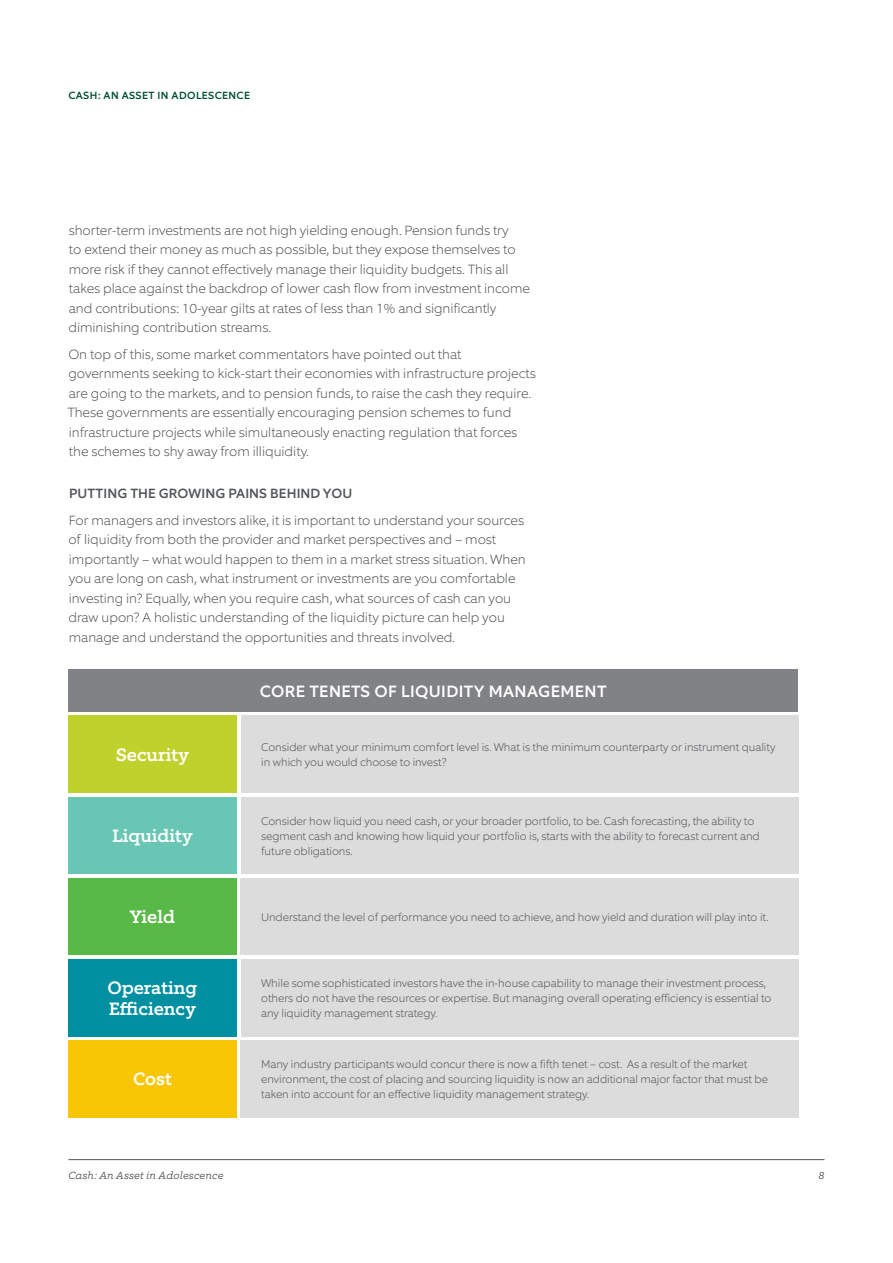
<style>
.page{position:relative;width:893px;height:1263px;background:#fff}
.page>*{position:absolute;margin:0;border:0;box-sizing:border-box;transform-origin:0 0}
.t1{font:500 18px/21px "Equip Slab";color:#fff}
.t2{font:500 16.5px "Equip";letter-spacing:.025em;color:#fff}
.t3{font:200 13.5px/19.5px "Equip";color:#53575a}
.t4{font:500 13.5px "Equip";letter-spacing:.01em;color:#53575a}
.t5{font:200 11.25px/15px "Equip";color:#53575a}
.t6{font:italic 300 10.5px "Equip Slab";letter-spacing:.02em;color:#53575a}
.t7{font:500 10.5px "Equip";letter-spacing:.04em;color:#004e38}
</style>
<div class="page">
<hr style="left:68px;top:1159px;width:756px;height:1px;background:#53575a">
<div style="left:68px;top:959px;width:169px;height:77px;background:#0090a1"></div>
<div style="left:241px;top:959px;width:557px;height:77px;background:#dcdcdd"></div>
<div style="left:68px;top:797px;width:169px;height:77px;background:#69c6b4"></div>
<div style="left:241px;top:797px;width:557px;height:77px;background:#dcdcdd"></div>
<div style="left:68px;top:716px;width:169px;height:77px;background:#bfd22b"></div>
<div style="left:68px;top:669px;width:730px;height:43px;background:#818285"></div>
<div style="left:241px;top:716px;width:557px;height:77px;background:#dcdcdd"></div>
<div style="left:68px;top:878px;width:169px;height:77px;background:#58b947"></div>
<div style="left:241px;top:878px;width:558px;height:77px;background:#dcdcdd"></div>
<div style="left:68px;top:1040px;width:169px;height:77px;background:#f9c606"></div>
<div style="left:241px;top:1040px;width:558px;height:77px;background:#dcdcdd"></div>
<p class="t7" style="left:69px;top:89px;width:183px">CASH: AN ASSET IN ADOLESCENCE</p>
<p class="t3" style="left:68px;top:220px;width:463px">shorter-term investments are not high yielding enough. Pension funds try<br>to extend their money as much as possible, but they expose themselves to more risk if they cannot effectively manage their liquidity budgets. This all takes place against the backdrop of lower cash flow from investment income and contributions: 10-year gilts at rates of less than 1% and significantly diminishing contribution streams.</p>
<p class="t3" style="left:67px;top:344px;width:470px">On top of this, some market commentators have pointed out that governments seeking to kick-start their economies with infrastructure projects are going to the markets, and to pension funds, to raise the cash they require.<br>These governments are essentially encouraging pension schemes to fund infrastructure projects while simultaneously enacting regulation that forces the schemes to shy away from illiquidity.</p>
<p class="t4" style="left:69px;top:485px;width:285px">PUTTING THE GROWING PAINS BEHIND YOU</p>
<p class="t3" style="left:68px;top:510px;width:459px">For managers and investors alike, it is important to understand your sources of liquidity from both the provider and market perspectives and – most importantly – what would happen to them in a market stress situation. When you are long on cash, what instrument or investments are you comfortable investing in? Equally, when you require cash, what sources of cash can you draw upon? A holistic understanding of the liquidity picture can help you manage and understand the opportunities and threats involved.</p>
<h1 class="t1" style="left:116px;top:744px;width:74px">Security</h1>
<h1 class="t1" style="left:112px;top:826px;width:82px">Liquidity</h1>
<p class="t2" style="left:260px;top:680px;width:348px">CORE TENETS OF LIQUIDITY MANAGEMENT</p>
<p class="t5" style="left:261px;top:740px;width:516px">Consider what your minimum comfort level is. What is the minimum counterparty or instrument quality in which you would choose to invest?</p>
<p class="t5" style="left:261px;top:813px;width:500px">Consider how liquid you need cash, or your broader portfolio, to be. Cash forecasting, the ability to segment cash and knowing how liquid your portfolio is, starts with the ability to forecast current and future obligations.</p>
<h1 class="t1" style="left:130px;top:907px;width:47px">Yield</h1>
<p class="t5" style="left:261px;top:909px;width:509px">Understand the level of performance you need to achieve, and how yield and duration will play into it.</p>
<h1 class="t1" style="left:108px;top:977px;width:91px">Operating<br>Efficiency</h1>
<p class="t5" style="left:261px;top:975px;width:512px">While some sophisticated investors have the in-house capability to manage their investment process, others do not have the resources or expertise. But managing overall operating efficiency is essential to any liquidity management strategy.</p>
<h1 class="t1" style="left:133px;top:1069px;width:40px">Cost</h1>
<p class="t5" style="left:261px;top:1056px;width:508px">Many industry participants would concur there is now a fifth tenet – cost. As a result of the market environment, the cost of placing and sourcing liquidity is now an additional major factor that must be taken into account for an effective liquidity management strategy.</p>
<p class="t6" style="left:68px;top:1169px;width:156px">Cash: An Asset in Adolescence</p>
<p class="t6" style="left:818px;top:1169px;width:7px">8</p>
</div>
